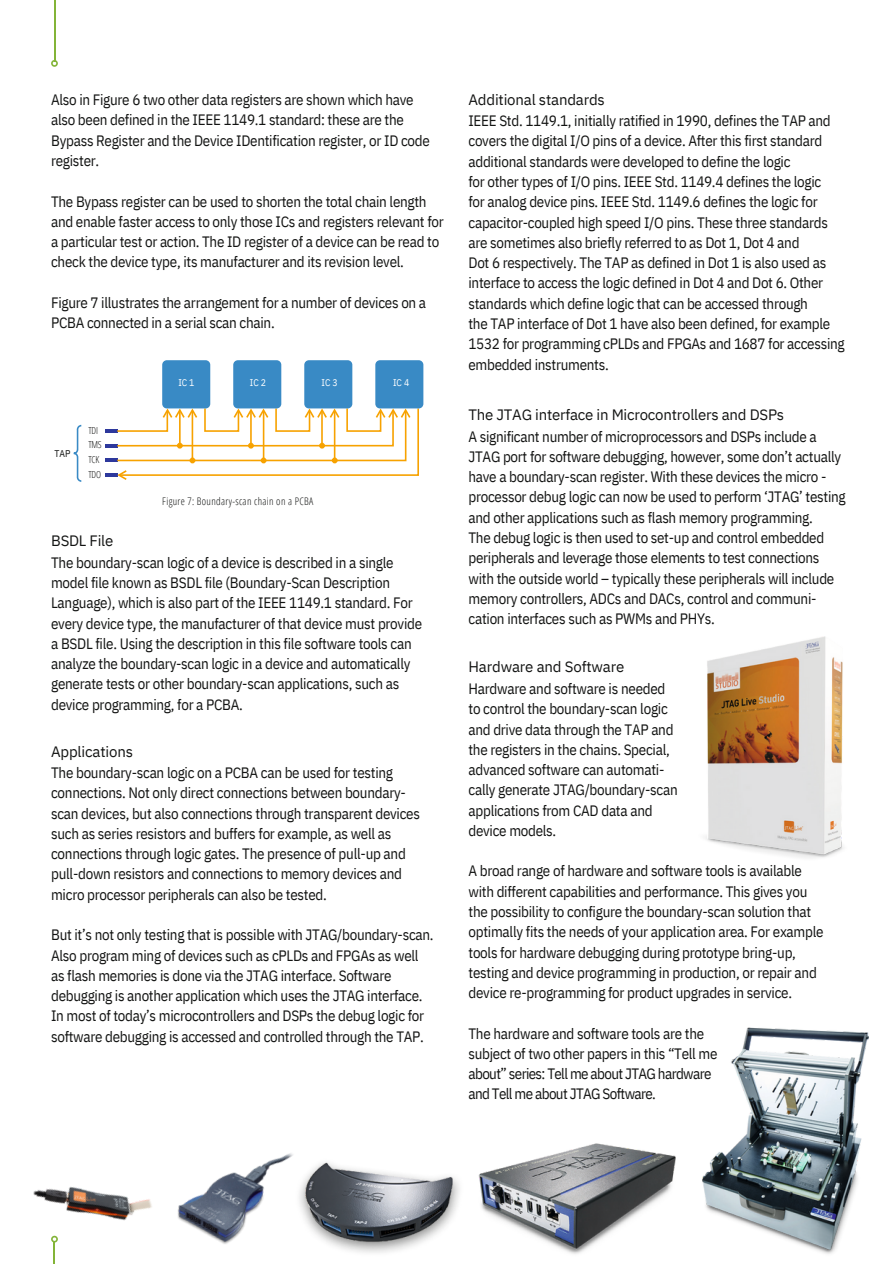
<style>
.page{position:relative;width:894px;height:1264px;background:#fff}
.page>*{position:absolute;margin:0;border:0;box-sizing:border-box;transform-origin:0 0}
.t1{font:15px/20.2px "IBM Plex Sans Cond";letter-spacing:-.02em;color:#131413}
.t2{font:15px "IBM Plex Sans";letter-spacing:-.01em;color:#131413}
.t3{font:15px "IBM Plex Sans Cond";letter-spacing:-.04em;color:#131413}
.t4{font:300 10.5px "Open Sans Condensed";letter-spacing:.035em;color:#131413}
.t5{font:300 9.6px/14.7px "Open Sans Condensed";letter-spacing:-.025em;color:#131413}
.t6{font:9.6px "IBM Plex Sans Cond";letter-spacing:.1em;color:#fff}
.t7{font:9.6px "IBM Plex Sans Cond";color:#131413}
</style>
<div class="page">
<img style="left:177px;top:1153px;width:116px;height:91px">
<img style="left:478px;top:1143px;width:198px;height:111px">
<img style="left:702px;top:1027px;width:167px;height:227px">
<img style="left:33px;top:1187px;width:119px;height:34px">
<img style="left:276px;top:1155px;width:183px;height:98px">
<img style="left:705px;top:636px;width:138px;height:222px">
<svg style="left:51px;top:1235px;width:7px;height:28px"></svg>
<hr style="left:54px;top:0;width:1px;height:61px;background:#83b438">
<svg style="left:51px;top:60px;width:7px;height:7px"></svg>
<svg style="left:74px;top:425px;width:7px;height:57px"></svg>
<svg style="left:105px;top:407px;width:314px;height:73px"></svg>
<div style="left:162px;top:360px;width:48px;height:48px;background:#398ac5;border-radius:5px"></div>
<div style="left:233px;top:360px;width:48px;height:48px;background:#398ac5;border-radius:5px"></div>
<div style="left:304px;top:360px;width:48px;height:48px;background:#398ac5;border-radius:5px"></div>
<div style="left:375px;top:360px;width:48px;height:48px;background:#398ac5;border-radius:5px"></div>
<p class="t1" style="left:51px;top:89px;width:380px">Also in Figure 6 two other data registers are shown which have also been defined in the IEEE 1149.1 standard: these are the Bypass Register and the Device IDentification register, or ID code register.</p>
<p class="t1" style="left:51px;top:191px;width:394px">The Bypass register can be used to shorten the total chain length and enable faster access to only those ICs and registers relevant for a particular test or action. The ID register of a device can be read to check the device type, its manufacturer and its revision level.</p>
<p class="t1" style="left:51px;top:292px;width:376px">Figure 7 illustrates the arrangement for a number of devices on a<br>PCBA connected in a serial scan chain.</p>
<p class="t7" style="left:54px;top:447px;width:17px">TAP</p>
<p class="t5" style="left:88px;top:422px;width:15px">TDI<br>TMS<br>TCK<br>TDO</p>
<p class="t2" style="left:51px;top:531px;width:64px">BSDL File</p>
<p class="t6" style="left:178px;top:376px;width:18px">IC1</p>
<p class="t6" style="left:250px;top:376px;width:18px">IC2</p>
<p class="t6" style="left:321px;top:376px;width:18px">IC3</p>
<p class="t6" style="left:393px;top:376px;width:18px">IC4</p>
<p class="t4" style="left:162px;top:494px;width:152px">Figure 7: Boundary-scan chain on a PCBA</p>
<p class="t1" style="left:51px;top:552px;width:372px">The boundary-scan logic of a device is described in a single model file known as BSDL file (Boundary-Scan Description Language), which is also part of the IEEE 1149.1 standard. For every device type, the manufacturer of that device must provide a BSDL file. Using the description in this file software tools can analyze the boundary-scan logic in a device and automatically generate tests or other boundary-scan applications, such as device programming, for a PCBA.</p>
<p class="t2" style="left:51px;top:741px;width:83px">Applications</p>
<p class="t1" style="left:51px;top:762px;width:370px">The boundary-scan logic on a PCBA can be used for testing connections. Not only direct connections between boundary&shy;scan devices, but also connections through transparent devices such as series resistors and buffers for example, as well as connections through logic gates. The presence of pull-up and pull-down resistors and connections to memory devices and micro processor peripherals can also be tested.</p>
<p class="t1" style="left:51px;top:924px;width:384px">But it’s not only testing that is possible with JTAG/boundary-scan.<br>Also program ming of devices such as cPLDs and FPGAs as well</p>
<p class="t1" style="left:51px;top:965px;width:374px">as flash memories is done via the JTAG interface. Software debugging is another application which uses the JTAG interface.<br>In most of today’s microcontrollers and DSPs the debug logic for software debugging is accessed and controlled through the TAP.</p>
<p class="t2" style="left:468px;top:89px;width:138px">Additional standards</p>
<p class="t1" style="left:468px;top:110px;width:364px">IEEE Std. 1149.1, initially ratified in 1990, defines the TAP and covers the digital I/O pins of a device. After this first standard additional standards were developed to define the logic</p>
<p class="t1" style="left:468px;top:171px;width:354px">for other types of I/O pins. IEEE Std. 1149.4 defines the logic</p>
<p class="t1" style="left:468px;top:191px;width:361px">for analog device pins. IEEE Std. 1149.6 defines the logic for capacitor-coupled high speed I/O pins. These three standards are sometimes also briefly referred to as Dot 1, Dot 4 and</p>
<p class="t1" style="left:468px;top:252px;width:359px">Dot 6 respectively. The TAP as defined in Dot 1 is also used as interface to access the logic defined in Dot 4 and Dot 6. Other standards which define logic that can be accessed through</p>
<p class="t1" style="left:468px;top:313px;width:377px">the TAP interface of Dot 1 have also been defined, for example<br>1532 for programming cPLDs and FPGAs and 1687 for accessing embedded instruments.</p>
<p class="t2" style="left:468px;top:405px;width:317px">The JTAG interface in Microcontrollers and DSPs</p>
<p class="t1" style="left:468px;top:426px;width:350px">A significant number of microprocessors and DSPs include a</p>
<p class="t1" style="left:468px;top:446px;width:378px">JTAG port for software debugging, however, some don’t actually have a boundary-scan register. With these devices the micro - processor debug logic can now be used to perform ‘JTAG’ testing and other applications such as flash memory programming.</p>
<p class="t1" style="left:468px;top:527px;width:357px">The debug logic is then used to set-up and control embedded peripherals and leverage those elements to test connections</p>
<p class="t1" style="left:468px;top:568px;width:367px">with the outside world – typically these peripherals will include memory controllers, ADCs and DACs, control and communi&shy;cation interfaces such as PWMs and PHYs.</p>
<p class="t2" style="left:468px;top:657px;width:157px">Hardware and Software</p>
<p class="t1" style="left:468px;top:678px;width:198px">Hardware and software is needed</p>
<p class="t1" style="left:468px;top:698px;width:201px">to control the boundary-scan logic</p>
<p class="t1" style="left:468px;top:718px;width:206px">and drive data through the TAP and</p>
<p class="t1" style="left:468px;top:739px;width:203px">the registers in the chains. Special,</p>
<p class="t1" style="left:468px;top:759px;width:197px">advanced software can automati-</p>
<p class="t1" style="left:468px;top:779px;width:211px">cally generate JTAG/boundary-scan</p>
<p class="t1" style="left:468px;top:799px;width:186px">applications from CAD data and</p>
<p class="t1" style="left:468px;top:820px;width:89px">device models.</p>
<p class="t1" style="left:468px;top:860px;width:356px">A broad range of hardware and software tools is available with different capabilities and performance. This gives you the possibility to configure the boundary-scan solution that optimally fits the needs of your application area. For example tools for hardware debugging during prototype bring-up, testing and device programming in production, or repair and device re-programming for product upgrades in service.</p>
<p class="t1" style="left:468px;top:1022px;width:237px">The hardware and software tools are the</p>
<p class="t1" style="left:468px;top:1043px;width:250px">subject of two other papers in this “Tell me</p>
<p class="t3" style="left:468px;top:1063px;width:244px">about” series: Tell me about JTAG hardware</p>
<p class="t3" style="left:468px;top:1084px;width:189px">and Tell me about JTAG Software.</p>
</div>
